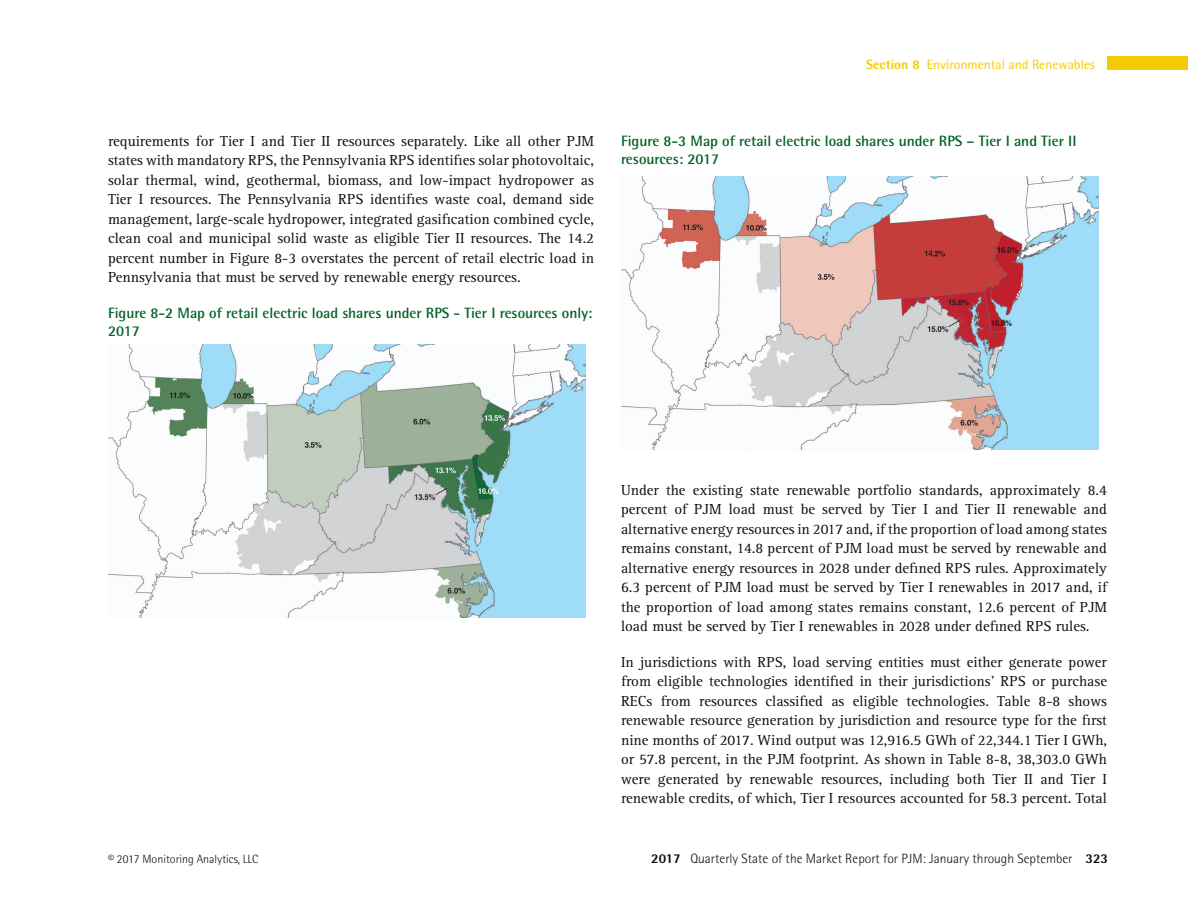
<style>
.page{position:relative;width:1188px;height:918px;background:#fff}
.page>*{position:absolute;margin:0;border:0;box-sizing:border-box;transform-origin:0 0}
.t1{font:15px/19.5px "Rotis Serif";color:#110e11;text-align:justify}
.t2{font:700 15px/18px "Rotis Semi Sans";color:#016226}
.t3{font:300 13.5px "Rotis Semi Sans";color:#110e11}
.t4{font:13.5px "Rotis Semi Sans";color:#f4ca05}
.t5{font:300 12px "Rotis Semi Sans";color:#110e11}
.s1{font-weight:800}
</style>
<div class="page">
<div style="left:1107px;top:56px;width:81px;height:14px;background:#f4ca05"></div>
<img style="left:108px;top:344px;width:478px;height:274px">
<img style="left:621px;top:176px;width:478px;height:274px">
<p class="t1" style="left:108px;top:131px;width:488px">requirements for Tier I and Tier II resources separately. Like all other PJM states with mandatory RPS, the Pennsylvania RPS identifies solar photovoltaic, solar thermal, wind, geothermal, biomass, and low-impact hydropower as Tier I resources. The Pennsylvania RPS identifies waste coal, demand side management, large-scale hydropower, integrated gasification combined cycle, clean coal and municipal solid waste as eligible Tier II resources. The 14.2 percent number in Figure 8-3 overstates the percent of retail electric load in Pennsylvania that must be served by renewable energy resources.</p>
<p class="t2" style="left:108px;top:304px;width:486px">Figure 8-2 Map of retail electric load shares under RPS - Tier I resources only:<br>2017</p>
<p class="t4" style="left:866px;top:56px;width:230px"><span class="s1">Section 8</span> Environmental and Renewables</p>
<p class="t2" style="left:621px;top:132px;width:457px">Figure 8-3 Map of retail electric load shares under RPS – Tier I and Tier II resources: 2017</p>
<p class="t1" style="left:621px;top:480px;width:488px">Under the existing state renewable portfolio standards, approximately 8.4 percent of PJM load must be served by Tier I and Tier II renewable and alternative energy resources in 2017 and, if the proportion of load among states remains constant, 14.8 percent of PJM load must be served by renewable and alternative energy resources in 2028 under defined RPS rules. Approximately 6.3 percent of PJM load must be served by Tier I renewables in 2017 and, if the proportion of load among states remains constant, 12.6 percent of PJM load must be served by Tier I renewables in 2028 under defined RPS rules.</p>
<p class="t1" style="left:621px;top:653px;width:488px">In jurisdictions with RPS, load serving entities must either generate power from eligible technologies identified in their jurisdictions’ RPS or purchase RECs from resources classified as eligible technologies. Table 8-8 shows renewable resource generation by jurisdiction and resource type for the first nine months of 2017. Wind output was 12,916.5 GWh of 22,344.1 Tier I GWh, or 57.8 percent, in the PJM footprint. As shown in Table 8-8, 38,303.0 GWh were generated by renewable resources, including both Tier II and Tier I renewable credits, of which, Tier I resources accounted for 58.3 percent. Total</p>
<p class="t5" style="left:108px;top:852px;width:152px">© 2017 Monitoring Analytics, LLC</p>
<p class="t3" style="left:651px;top:851px;width:458px"><span class="s1">2017</span> Quarterly State of the Market Report for PJM: January through September <span class="s1">323</span></p>
</div>
